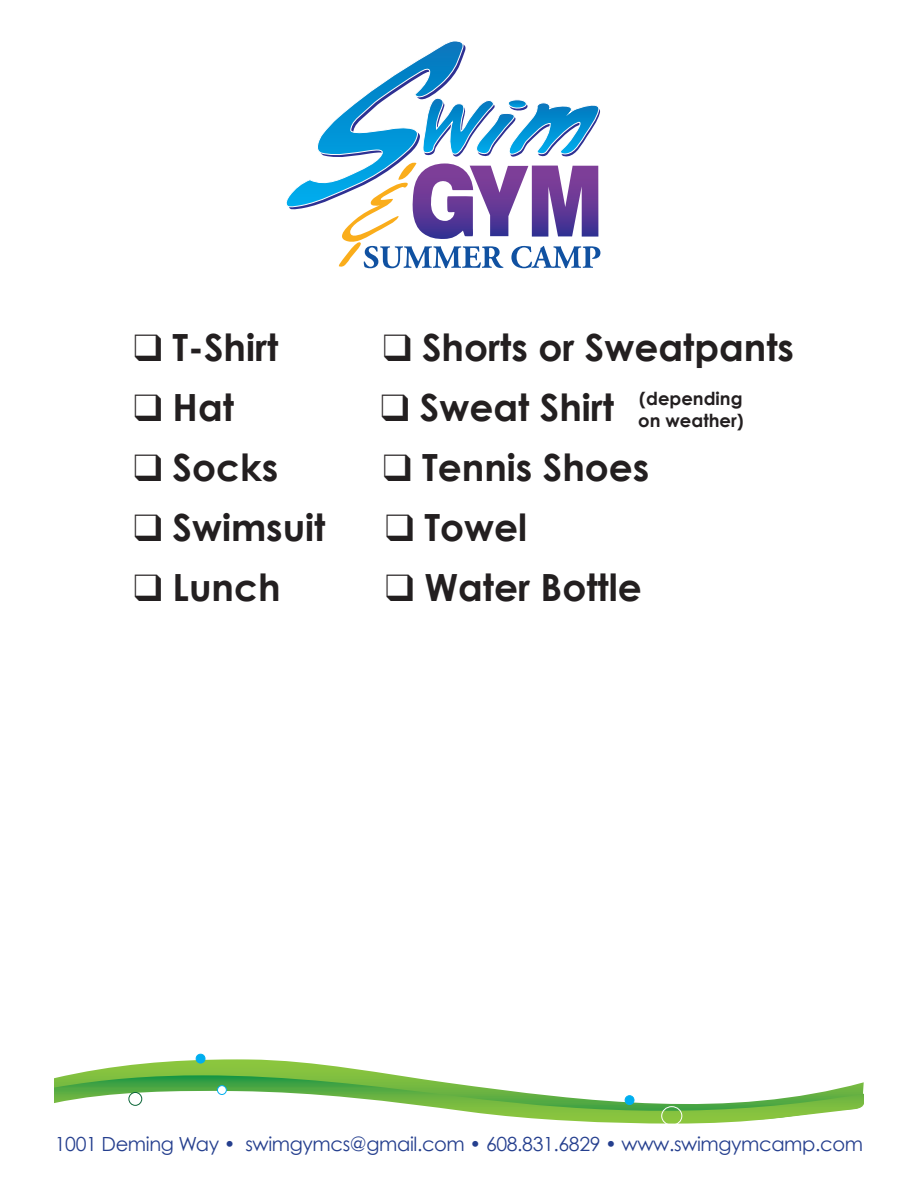
<style>
.page{position:relative;width:918px;height:1188px;background:#fff}
.page>*{position:absolute;margin:0;border:0;box-sizing:border-box;transform-origin:0 0}
.t1{font:700 37.5px "Century Gothic";color:#231f20}
.t2{font:19.5px "Century Gothic";letter-spacing:-.02em;color:#253f8e}
.t3{font:700 18px/22.5px "Century Gothic";color:#231f20}
</style>
<div class="page">
<svg style="left:286px;top:41px;width:315px;height:228px"></svg>
<svg style="left:69px;top:1059px;width:326px;height:16px"></svg>
<svg style="left:54px;top:1075px;width:810px;height:49px"></svg>
<div style="left:128px;top:1092px;width:14px;height:14px;border:1px solid #0c6638;border-radius:50%"></div>
<div style="left:625px;top:1096px;width:9px;height:9px;background:#00aeef;border-radius:50%"></div>
<div style="left:625px;top:1095px;width:9px;height:10px;border:1px solid #00aeef;border-radius:50%"></div>
<div style="left:661px;top:1106px;width:21px;height:20px;border:1px solid #fff;border-radius:50%"></div>
<div style="left:196px;top:1054px;width:9px;height:9px;background:#00aeef;border-radius:50%"></div>
<div style="left:196px;top:1054px;width:9px;height:10px;border:1px solid #00aeef;border-radius:50%"></div>
<div style="left:217px;top:1086px;width:9px;height:8px;background:#fff;border-radius:50%"></div>
<div style="left:217px;top:1085px;width:10px;height:10px;border:1px solid #00aeef;border-radius:50%"></div>
<p class="t1" style="left:134px;top:324px;width:146px">❑ T-Shirt</p>
<p class="t1" style="left:383px;top:324px;width:412px">❑ Shorts or Sweatpants</p>
<p class="t1" style="left:134px;top:384px;width:102px">❑ Hat</p>
<p class="t1" style="left:381px;top:384px;width:235px">❑ Sweat Shirt</p>
<p class="t1" style="left:134px;top:444px;width:146px">❑ Socks</p>
<p class="t1" style="left:383px;top:444px;width:268px">❑ Tennis Shoes</p>
<p class="t1" style="left:134px;top:504px;width:193px">❑ Swimsuit</p>
<p class="t1" style="left:385px;top:504px;width:143px">❑ Towel</p>
<p class="t1" style="left:134px;top:564px;width:148px">❑ Lunch</p>
<p class="t1" style="left:385px;top:564px;width:258px">❑ Water Bottle</p>
<p class="t3" style="left:638px;top:387px;width:107px">(depending on weather)</p>
<p class="t2" style="left:55px;top:1132px;width:810px">1001 Deming Way • swimgymcs@gmail.com • 608.831.6829 • www.swimgymcamp.com</p>
</div>
